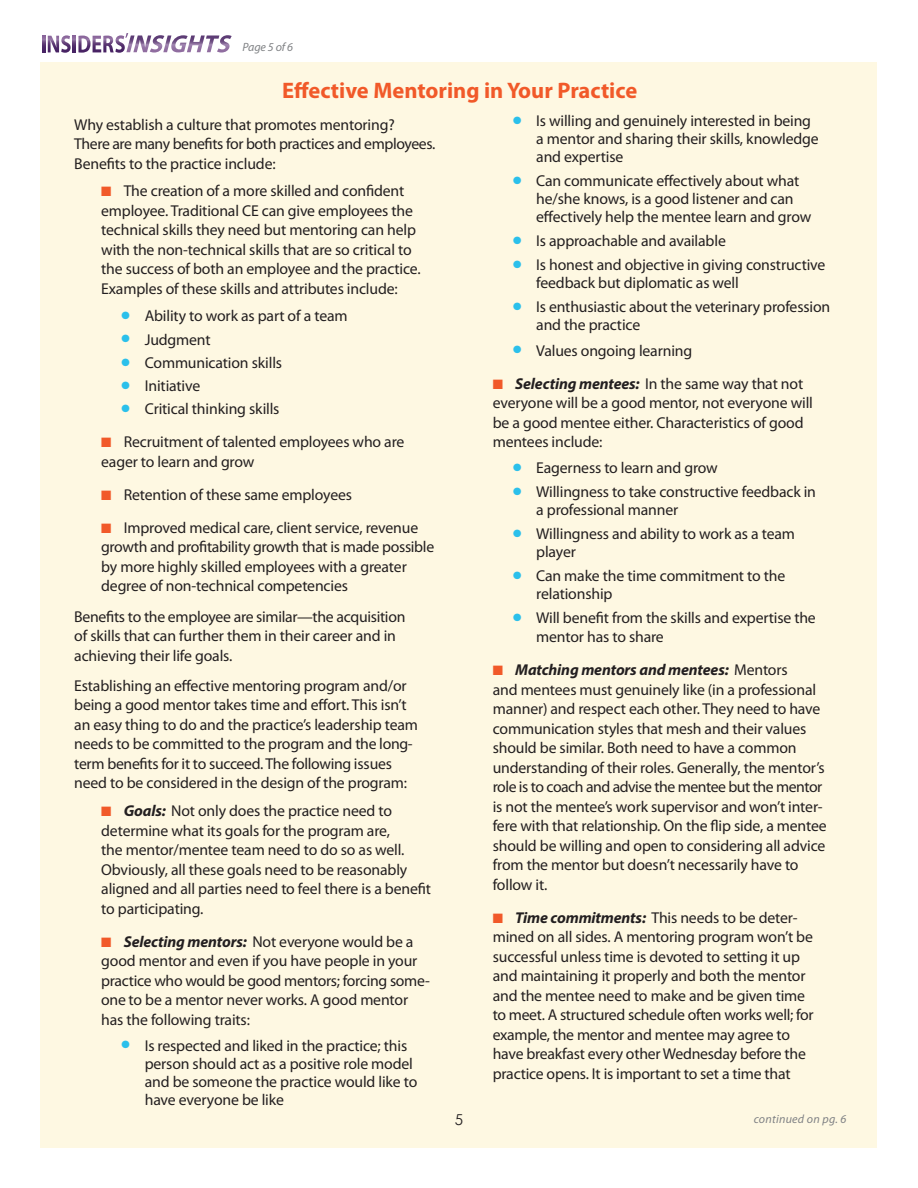
<style>
.page{position:relative;width:918px;height:1188px;background:#fff}
.page>*{position:absolute;margin:0;border:0;box-sizing:border-box;transform-origin:0 0}
.t1{font:700 22.5px "Myriad Pro";color:#f15929}
.t2{font:15.75px/19.5px "Myriad Pro";letter-spacing:-.01em;color:#231f20}
.t3{font:15px "Century Gothic";color:#231f20}
.t4{font:italic 12px "Myriad Pro";letter-spacing:.02em;color:#808285}
.s1{color:#f15929}
.s2{color:#2bc0eb}
.s3{font-weight:700;font-style:italic}
</style>
<div class="page">
<div style="left:40px;top:62px;width:838px;height:1086px;background:#fef8e2"></div>
<svg style="left:42px;top:36px;width:3px;height:16px"></svg>
<svg style="left:48px;top:35px;width:23px;height:18px"></svg>
<svg style="left:73px;top:36px;width:3px;height:16px"></svg>
<svg style="left:78px;top:33px;width:154px;height:20px"></svg>
<p class="t4" style="left:243px;top:40px;width:52px">Page 5 of 6</p>
<h1 class="t1" style="left:282px;top:76px;width:356px">Effective Mentoring in Your Practice</h1>
<p class="t2" style="left:74px;top:114px;width:363px">Why establish a culture that promotes mentoring?<br>There are many benefits for both practices and employees.<br>Benefits to the practice include:</p>
<p class="t2" style="left:101px;top:181px;width:321px"><span class="s1">■</span> The creation of a more skilled and confident employee. Traditional CE can give employees the technical skills they need but mentoring can help with the non-technical skills that are so critical to the success of both an employee and the practice.<br>Examples of these skills and attributes include:</p>
<p class="t2" style="left:122px;top:306px;width:228px"><span class="s2">●</span> Ability to work as part of a team</p>
<p class="t2" style="left:122px;top:329px;width:91px"><span class="s2">●</span> Judgment</p>
<p class="t2" style="left:122px;top:353px;width:162px"><span class="s2">●</span> Communication skills</p>
<p class="t2" style="left:122px;top:376px;width:80px"><span class="s2">●</span> Initiative</p>
<p class="t2" style="left:122px;top:399px;width:160px"><span class="s2">●</span> Critical thinking skills</p>
<p class="t2" style="left:101px;top:432px;width:305px"><span class="s1">■</span> Recruitment of talented employees who are eager to learn and grow</p>
<p class="t2" style="left:101px;top:485px;width:252px"><span class="s1">■</span> Retention of these same employees</p>
<p class="t2" style="left:101px;top:518px;width:335px"><span class="s1">■</span> Improved medical care, client service, revenue growth and profitability growth that is made possible by more highly skilled employees with a greater degree of non-technical competencies</p>
<p class="t2" style="left:74px;top:606px;width:333px">Benefits to the employee are similar—the acquisition of skills that can further them in their career and in achieving their life goals.</p>
<p class="t2" style="left:74px;top:676px;width:345px">Establishing an effective mentoring program and/or being a good mentor takes time and effort. This isn’t an easy thing to do and the practice’s leadership team needs to be committed to the program and the long&shy;term benefits for it to succeed. The following issues need to be considered in the design of the program:</p>
<p class="t2" style="left:101px;top:801px;width:331px"><span class="s1">■</span> <span class="s3">Goals:</span> Not only does the practice need to determine what its goals for the program are,<br>the mentor/mentee team need to do so as well.<br>Obviously, all these goals need to be reasonably aligned and all parties need to feel there is a benefit to participating.</p>
<p class="t2" style="left:101px;top:931px;width:330px"><span class="s1">■</span> <span class="s3">Selecting mentors:</span> Not everyone would be a good mentor and even if you have people in your practice who would be good mentors; forcing some&shy;one to be a mentor never works. A good mentor has the following traits:</p>
<p class="t2" style="left:145px;top:1036px;width:274px;line-height:18px;text-indent:-23px"><span class="s2">●</span> Is respected and liked in the practice; this person should act as a positive role model and be someone the practice would like to have everyone be like</p>
<p class="t3" style="left:455px;top:1110px;width:10px">5</p>
<p class="t2" style="left:536px;top:112px;width:284px;line-height:18px;text-indent:-23px"><span class="s2">●</span> Is willing and genuinely interested in being a mentor and sharing their skills, knowledge and expertise</p>
<p class="t2" style="left:536px;top:172px;width:277px;line-height:18px;text-indent:-23px"><span class="s2">●</span> Can communicate effectively about what he/she knows, is a good listener and can effectively help the mentee learn and grow</p>
<p class="t2" style="left:513px;top:231px;width:214px"><span class="s2">●</span> Is approachable and available</p>
<p class="t2" style="left:536px;top:256px;width:291px;line-height:18px;text-indent:-23px"><span class="s2">●</span> Is honest and objective in giving constructive feedback but diplomatic as well</p>
<p class="t2" style="left:536px;top:298px;width:296px;line-height:18px;text-indent:-23px"><span class="s2">●</span> Is enthusiastic about the veterinary profession and the practice</p>
<p class="t2" style="left:513px;top:340px;width:181px"><span class="s2">●</span> Values ongoing learning</p>
<p class="t2" style="left:493px;top:373px;width:322px"><span class="s1">■</span> <span class="s3">Selecting mentees:</span> In the same way that not everyone will be a good mentor, not everyone will be a good mentee either. Characteristics of good mentees include:</p>
<p class="t2" style="left:513px;top:458px;width:206px"><span class="s2">●</span> Eagerness to learn and grow</p>
<p class="t2" style="left:536px;top:483px;width:281px;line-height:18px;text-indent:-23px"><span class="s2">●</span> Willingness to take constructive feedback in a professional manner</p>
<p class="t2" style="left:536px;top:525px;width:260px;line-height:18px;text-indent:-23px"><span class="s2">●</span> Willingness and ability to work as a team player</p>
<p class="t2" style="left:536px;top:566px;width:251px;line-height:18px;text-indent:-23px"><span class="s2">●</span> Can make the time commitment to the relationship</p>
<p class="t2" style="left:536px;top:608px;width:281px;text-indent:-23px"><span class="s2">●</span> Will benefit from the skills and expertise the mentor has to share</p>
<p class="t2" style="left:493px;top:660px;width:336px"><span class="s1">■</span> <span class="s3">Matching mentors and mentees:</span> Mentors<br>and mentees must genuinely like (in a professional manner) and respect each other. They need to have communication styles that mesh and their values should be similar. Both need to have a common understanding of their roles. Generally, the mentor’s role is to coach and advise the mentee but the mentor is not the mentee’s work supervisor and won’t inter&shy;fere with that relationship. On the flip side, a mentee should be willing and open to considering all advice from the mentor but doesn’t necessarily have to follow it.</p>
<p class="t2" style="left:493px;top:908px;width:322px"><span class="s1">■</span> <span class="s3">Time commitments:</span> This needs to be deter&shy;mined on all sides. A mentoring program won’t be successful unless time is devoted to setting it up and maintaining it properly and both the mentor and the mentee need to make and be given time to meet. A structured schedule often works well; for example, the mentor and mentee may agree to have breakfast every other Wednesday before the practice opens. It is important to set a time that</p>
<p class="t4" style="left:754px;top:1111px;width:94px">continued on pg. 6</p>
</div>
